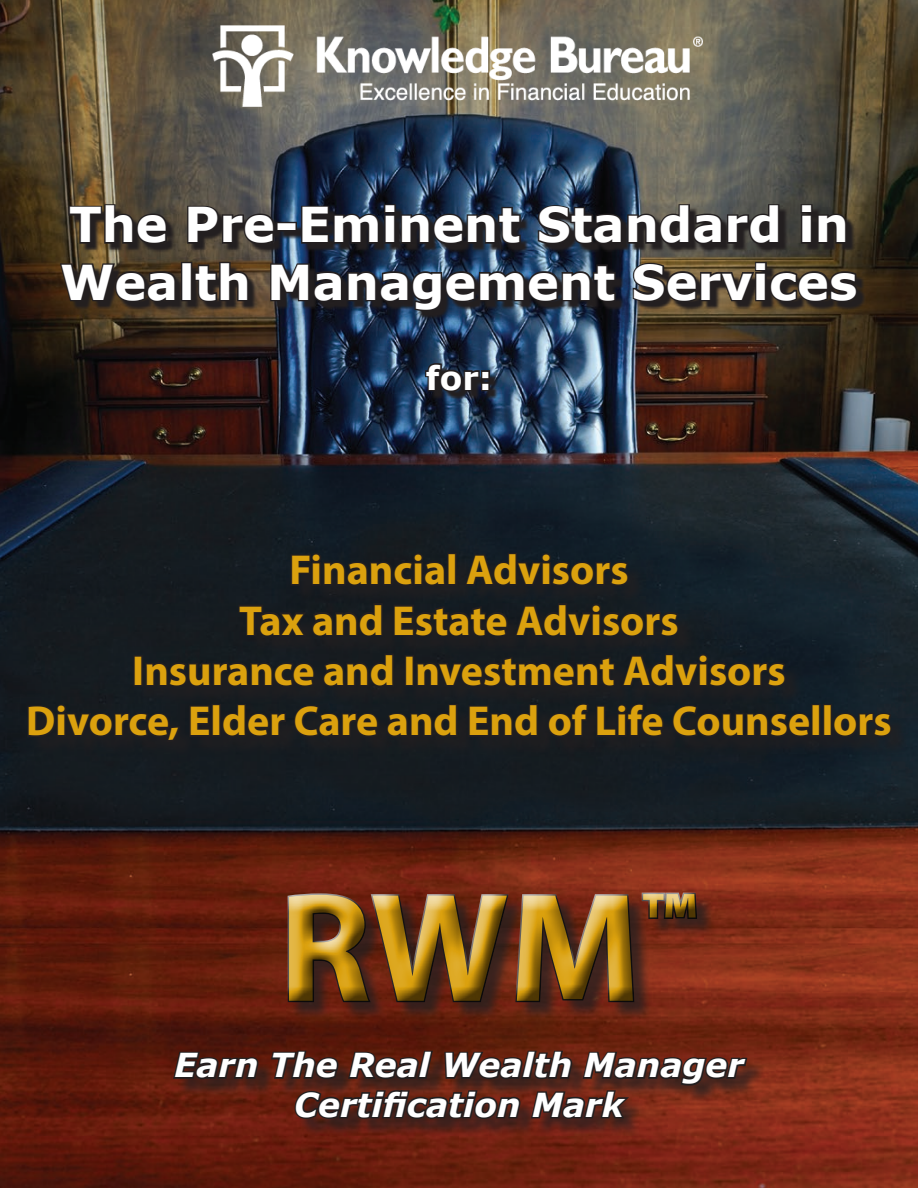
<style>
.page{position:relative;width:918px;height:1188px;background:#fff}
.page>*{position:absolute;margin:0;border:0;box-sizing:border-box;transform-origin:0 0}
.t1{font:700 156px "Myriad Pro";color:#dba10e}
.t2{font:700 48px "Verdana";color:#fff}
.t3{font:700 42px "Myriad Pro";color:#dba10e}
.t4{font:italic 700 33px "Verdana";color:#fff}
.t5{font:700 33px "Verdana";color:#fff}
</style>
<div class="page">
<img style="left:0;top:0;width:918px;height:1188px">
<img style="left:63px;top:207px;width:804px;height:193px">
<svg style="left:67px;top:203px;width:102px;height:43px;background:#3a3228"></svg>
<svg style="left:186px;top:204px;width:90px;height:42px;background:#36312f"></svg>
<div style="left:276px;top:222px;width:21px;height:10px;border:3px solid #231f20"></div>
<svg style="left:300px;top:203px;width:222px;height:43px;background:#202531"></svg>
<svg style="left:536px;top:203px;width:245px;height:43px;background:#303032"></svg>
<svg style="left:799px;top:203px;width:49px;height:42px;background:#2c2925"></svg>
<svg style="left:58px;top:261px;width:120px;height:43px;background:#33291f"></svg>
<div style="left:181px;top:262px;width:11px;height:39px;border:3px solid #231f20"></div>
<svg style="left:193px;top:260px;width:57px;height:44px;background:#342a22"></svg>
<svg style="left:269px;top:262px;width:348px;height:51px;background:#272e3a"></svg>
<svg style="left:631px;top:260px;width:228px;height:44px;background:#40372a"></svg>
<svg style="left:424px;top:361px;width:68px;height:33px;background:#232b39"></svg>
<div style="left:177px;top:1053px;width:588px;height:84px;background:#231f20;opacity:.75"></div>
<svg style="left:171px;top:1038px;width:89px;height:44px;background:#401a12"></svg>
<svg style="left:269px;top:1038px;width:480px;height:83px;background:#502117"></svg>
<img style="left:213px;top:25px;width:490px;height:81px">
<div style="left:270px;top:876px;width:440px;height:138px;background:#fff;opacity:.75"></div>
<div style="left:274px;top:882px;width:440px;height:137px;background:#231f20;opacity:.75"></div>
<div style="left:30px;top:555px;width:880px;height:204px;background:#231f20;opacity:.75"></div>
<svg style="left:289px;top:552px;width:159px;height:36px;background:#1b1d20"></svg>
<div style="left:447px;top:553px;width:10px;height:33px;border:3px solid #231f20"></div>
<svg style="left:463px;top:551px;width:167px;height:37px;background:#1a1d22"></svg>
<div style="left:237px;top:602px;width:148px;height:36px;background:#1c1d20"></div>
<svg style="left:392px;top:602px;width:288px;height:36px;background:#1c1d20"></svg>
<div style="left:134px;top:655px;width:9px;height:31px;border:3px solid #231f20"></div>
<div style="left:144px;top:652px;width:252px;height:36px;background:#1c1d20"></div>
<div style="left:405px;top:655px;width:9px;height:31px;border:3px solid #231f20"></div>
<svg style="left:415px;top:652px;width:372px;height:37px;background:#1b1d20"></svg>
<div style="left:26px;top:703px;width:156px;height:41px;background:#1c1d20"></div>
<svg style="left:188px;top:704px;width:24px;height:34px"></svg>
<div style="left:212px;top:704px;width:9px;height:33px;border:3px solid #231f20"></div>
<div style="left:221px;top:702px;width:238px;height:37px;background:#1c1d20"></div>
<svg style="left:467px;top:702px;width:73px;height:37px;background:#1c1d20"></svg>
<svg style="left:546px;top:702px;width:266px;height:37px;background:#1b1d20"></svg>
<div style="left:811px;top:704px;width:10px;height:33px;border:3px solid #231f20"></div>
<div style="left:823px;top:704px;width:9px;height:33px;border:3px solid #231f20"></div>
<svg style="left:832px;top:711px;width:61px;height:28px;background:#1d1f23"></svg>
<p class="t2" style="left:69px;top:191px;width:781px">The Pre-Eminent Standard in</p>
<p class="t2" style="left:60px;top:248px;width:799px">Wealth Management Services</p>
<p class="t5" style="left:426px;top:354px;width:68px">for:</p>
<p class="t3" style="left:289px;top:543px;width:341px">Financial Advisors</p>
<p class="t3" style="left:239px;top:593px;width:441px">Tax and Estate Advisors</p>
<p class="t3" style="left:132px;top:643px;width:655px">Insurance and Investment Advisors</p>
<p class="t3" style="left:26px;top:694px;width:867px">Divorce, Elder Care and End of Life Counsellors</p>
<h1 class="t1" style="left:279px;top:847px;width:419px">RWM<sup>™</sup></h1>
<p class="t4" style="left:174px;top:1042px;width:571px">Earn The Real Wealth Manager</p>
<p class="t4" style="left:294px;top:1082px;width:331px">Certification Mark</p>
</div>
